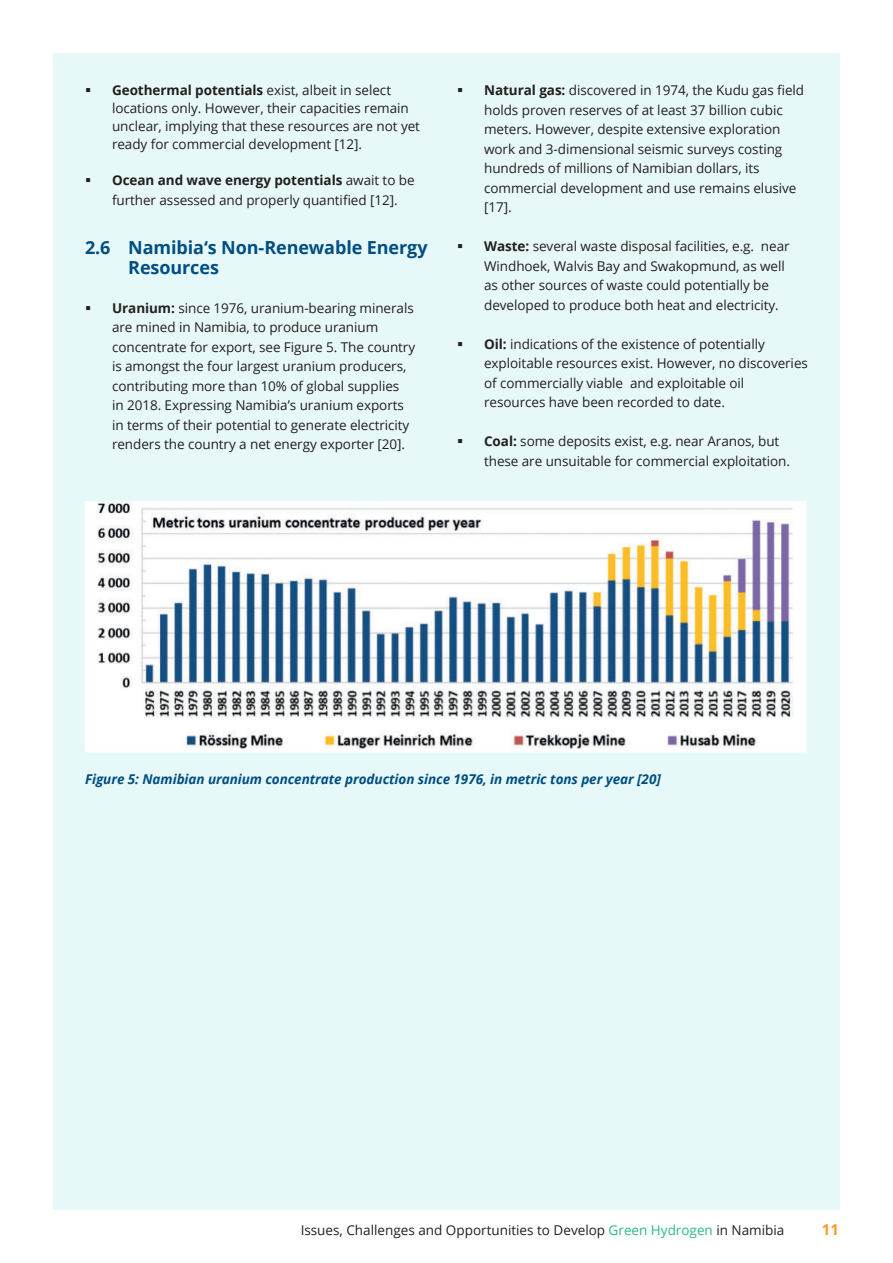
<style>
.page{position:relative;width:893px;height:1263px;background:#fff}
.page>*{position:absolute;margin:0;border:0;box-sizing:border-box;transform-origin:0 0}
.t1{font:700 18px/19.5px "Open Sans";letter-spacing:-.005em;color:#004e82}
.t2{font:700 15px "Open Sans";color:#f89c27}
.t3{font:13.5px/19.5px "Open Sans";letter-spacing:-.005em;color:#231f20}
.t4{font:italic 700 13.5px "Open Sans";letter-spacing:-.005em;color:#004e82}
.s1{font-weight:700}
.s2{color:#2bb886}
</style>
<div class="page">
<div style="left:53px;top:53px;width:787px;height:1157px;background:#e6f8f7"></div>
<img style="left:85px;top:502px;width:722px;height:250px">
<p class="t3" style="left:112px;top:83px;width:309px;line-height:18px;text-indent:-27px">▪ <span class="s1">Geothermal potentials</span> exist, albeit in select locations only. However, their capacities remain unclear, implying that these resources are not yet ready for commercial development [12].</p>
<p class="t3" style="left:112px;top:172px;width:304px;text-indent:-27px">▪ <span class="s1">Ocean and wave energy potentials</span> await to be further assessed and properly quantified [12].</p>
<h1 class="t1" style="left:128px;top:240px;width:301px;text-indent:-43px">2.6 Namibia‘s Non-Renewable Energy<br>Resources</h1>
<p class="t3" style="left:112px;top:300px;width:305px;text-indent:-27px">▪ <span class="s1">Uranium:</span> since 1976, uranium-bearing minerals are mined in Namibia, to produce uranium concentrate for export, see Figure 5. The country is amongst the four largest uranium producers, contributing more than 10% of global supplies<br>in 2018. Expressing Namibia’s uranium exports in terms of their potential to generate electricity renders the country a net energy exporter [20].</p>
<p class="t3" style="left:484px;top:80px;width:322px;text-indent:-27px">▪ <span class="s1">Natural gas:</span> discovered in 1974, the Kudu gas field holds proven reserves of at least 37 billion cubic meters. However, despite extensive exploration work and 3-dimensional seismic surveys costing hundreds of millions of Namibian dollars, its commercial development and use remains elusive [17].</p>
<p class="t3" style="left:484px;top:238px;width:307px;text-indent:-27px">▪ <span class="s1">Waste:</span> several waste disposal facilities, e.g. near Windhoek, Walvis Bay and Swakopmund, as well as other sources of waste could potentially be developed to produce both heat and electricity.</p>
<p class="t3" style="left:484px;top:335px;width:325px;text-indent:-27px">▪ <span class="s1">Oil:</span> indications of the existence of potentially exploitable resources exist. However, no discoveries of commercially viable and exploitable oil resources have been recorded to date.</p>
<p class="t3" style="left:484px;top:433px;width:307px;text-indent:-27px">▪ <span class="s1">Coal:</span> some deposits exist, e.g. near Aranos, but these are unsuitable for commercial exploitation.</p>
<p class="t4" style="left:85px;top:774px;width:577px">Figure 5: Namibian uranium concentrate production since 1976, in metric tons per year [20]</p>
<p class="t3" style="left:301px;top:1221px;width:485px">Issues, Challenges and Opportunities to Develop <span class="s2">Green Hydrogen</span> in Namibia</p>
<p class="t2" style="left:822px;top:1224px;width:19px">11</p>
</div>
